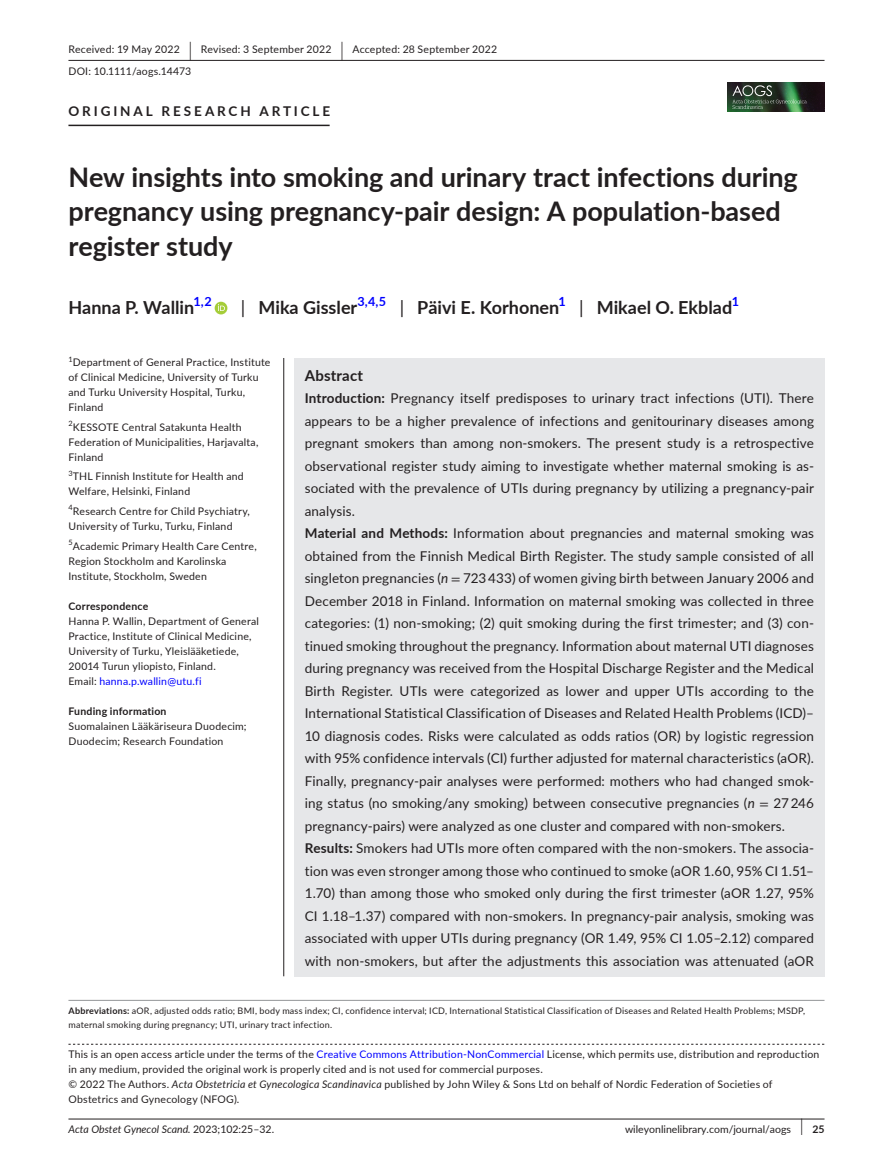
<style>
.page{position:relative;width:893px;height:1174px;background:#fff}
.page>*{position:absolute;margin:0;border:0;box-sizing:border-box;transform-origin:0 0}
.t1{font:700 27px/34.5px "Lato";letter-spacing:-.005em;color:#231f20}
.t2{font:700 18px "Lato";color:#231f20}
.t3{font:700 15px "Lato";letter-spacing:.015em;color:#231f20}
.t4{font:13.5px/22.5px "Lato";letter-spacing:.01em;color:#231f20}
.t5{font:700 13.5px "Lato";letter-spacing:.215em;color:#231f20}
.t6{font:700 12.6px "Lato";color:#00f}
.t7{font:10.5px/15px "Lato";letter-spacing:.02em;color:#231f20}
.t8{font:italic 10.5px "Lato";color:#231f20}
.t9{font:10.5px "Lato";color:#231f20}
.t10{font:700 10.5px "Lato";letter-spacing:.02em;color:#231f20}
.t11{font:9px/13.5px "Lato";letter-spacing:.025em;color:#231f20}
.t12{font:7.35px "Lato";color:#231f20}
.s1{font-size:19.65px}
.s2{font-weight:400}
.s3{color:#00f}
.s4{font-weight:700}
.s5{font-style:italic}
.s6{font-family:"STIX"}
.s7{font-style:normal}
.s8{font-size:17.4px}
</style>
<div class="page">
<hr style="left:68px;top:1118px;width:756px;height:1px;background:#231f20">
<img style="left:728px;top:82px;width:96px;height:30px">
<svg style="left:732px;top:85px;width:75px;height:24px;background:#3e5843"></svg>
<hr style="left:68px;top:60px;width:756px;height:1px;background:#231f20">
<hr style="left:68px;top:125px;width:262px;height:1px;background:#231f20">
<div style="left:215px;top:302px;width:12px;height:12px;background:#a5cd39;border-radius:50%"></div>
<svg style="left:218px;top:304px;width:7px;height:7px"></svg>
<svg style="left:68px;top:1043px;width:756px;height:1px"></svg>
<hr style="left:68px;top:1000px;width:756px;height:1px;background:#939598">
<div style="left:294px;top:358px;width:530px;height:618px;background:#e6e7e9"></div>
<hr style="left:283px;top:358px;width:1px;height:618px;background:#231f20">
<p class="t7" style="left:68px;top:38px;width:430px;line-height:21.8px">Received: 19 May 2022 <span class="s1">|</span> Revised: 3 September 2022 <span class="s1">|</span> Accepted: 28 September 2022<br>DOI: 10.1111/aogs.14473</p>
<p class="t5" style="left:68px;top:101px;width:263px">ORIGINAL RESEARCH ARTICLE</p>
<h1 class="t1" style="left:68px;top:159px;width:731px">New insights into smoking and urinary tract infections during pregnancy using pregnancy-pair design: A population-based register study</h1>
<h2 class="t2" style="left:68px;top:295px;width:127px">Hanna P. Wallin</h2>
<p class="t6" style="left:193px;top:292px;width:20px">1,2</p>
<h2 class="t2" style="left:241px;top:295px;width:118px"><span class="s2">|</span> Mika Gissler</h2>
<p class="t6" style="left:357px;top:292px;width:30px">3,4,5</p>
<h2 class="t2" style="left:400px;top:295px;width:161px"><span class="s2">|</span> Päivi E. Korhonen</h2>
<p class="t6" style="left:558px;top:292px;width:9px">1</p>
<h2 class="t2" style="left:579px;top:295px;width:155px"><span class="s2">|</span> Mikael O. Ekblad</h2>
<p class="t6" style="left:732px;top:292px;width:9px">1</p>
<p class="t12" style="left:68px;top:354px;width:6px">1</p>
<p class="t7" style="left:68px;top:355px;width:204px;text-indent:4px">Department of General Practice, Institute of Clinical Medicine, University of Turku and Turku University Hospital, Turku, Finland</p>
<p class="t7" style="left:68px;top:419px;width:191px"><sup>2</sup>KESSOTE Central Satakunta Health<br>Federation of Municipalities, Harjavalta,<br>Finland</p>
<p class="t7" style="left:68px;top:469px;width:177px"><sup>3</sup>THL Finnish Institute for Health and<br>Welfare, Helsinki, Finland</p>
<p class="t7" style="left:68px;top:503px;width:183px"><sup>4</sup>Research Centre for Child Psychiatry,<br>University of Turku, Turku, Finland</p>
<p class="t7" style="left:68px;top:538px;width:190px"><sup>5</sup>Academic Primary Health Care Centre,<br>Region Stockholm and Karolinska<br>Institute, Stockholm, Sweden</p>
<p class="t10" style="left:68px;top:598px;width:81px">Correspondence</p>
<p class="t7" style="left:68px;top:613px;width:192px">Hanna P. Wallin, Department of General Practice, Institute of Clinical Medicine, University of Turku, Yleislääketiede, 20014 Turun yliopisto, Finland.<br>Email: <span class="s3">hanna.p.wallin@utu.fi</span></p>
<p class="t10" style="left:68px;top:703px;width:100px">Funding information</p>
<p class="t7" style="left:68px;top:718px;width:180px">Suomalainen Lääkäriseura Duodecim;<br>Duodecim; Research Foundation</p>
<p class="t3" style="left:305px;top:364px;width:60px">Abstract</p>
<p class="t4" style="left:305px;top:386px;width:511px"><span class="s4">Introduction:</span> Pregnancy itself predisposes to urinary tract infections (UTI). There appears to be a higher prevalence of infections and genitourinary diseases among pregnant smokers than among non-smokers. The present study is a retrospective observational register study aiming to investigate whether maternal smoking is as&shy;sociated with the prevalence of UTIs during pregnancy by utilizing a pregnancy-pair analysis.<br><span class="s4">Material and Methods:</span> Information about pregnancies and maternal smoking was obtained from the Finnish Medical Birth Register. The study sample consisted of all singleton pregnancies (<span class="s5">n</span> <span class="s6">=</span> 723 433) of women giving birth between January 2006 and December 2018 in Finland. Information on maternal smoking was collected in three categories: (1) non-smoking; (2) quit smoking during the first trimester; and (3) con&shy;tinued smoking throughout the pregnancy. Information about maternal UTI diagnoses during pregnancy was received from the Hospital Discharge Register and the Medical Birth Register. UTIs were categorized as lower and upper UTIs according to the International Statistical Classification of Diseases and Related Health Problems (ICD)– 10 diagnosis codes. Risks were calculated as odds ratios (OR) by logistic regression with 95% confidence intervals (CI) further adjusted for maternal characteristics (aOR).<br>Finally, pregnancy-pair analyses were performed: mothers who had changed smok&shy;ing status (no smoking/any smoking) between consecutive pregnancies (<span class="s5">n</span> <span class="s6">=</span> 27 246 pregnancy-pairs) were analyzed as one cluster and compared with non-smokers.<br><span class="s4">Results:</span> Smokers had UTIs more often compared with the non-smokers. The associa&shy;tion was even stronger among those who continued to smoke (aOR 1.60, 95% CI 1.51– 1.70) than among those who smoked only during the first trimester (aOR 1.27, 95% CI 1.18–1.37) compared with non-smokers. In pregnancy-pair analysis, smoking was associated with upper UTIs during pregnancy (OR 1.49, 95% CI 1.05–2.12) compared with non-smokers, but after the adjustments this association was attenuated (aOR</p>
<p class="t11" style="left:68px;top:1003px;width:738px"><span class="s4">Abbreviations:</span> aOR, adjusted odds ratio; BMI, body mass index; CI, confidence interval; ICD, International Statistical Classification of Diseases and Related Health Problems; MSDP, maternal smoking during pregnancy; UTI, urinary tract infection.</p>
<p class="t7" style="left:68px;top:1046px;width:752px">This is an open access article under the terms of the <span class="s3">Creative Commons Attribution-NonCommercial</span> License, which permits use, distribution and reproduction in any medium, provided the original work is properly cited and is not used for commercial purposes.<br>© 2022 The Authors. <span class="s5">Acta Obstetricia et Gynecologica Scandinavica</span> published by John Wiley &amp; Sons Ltd on behalf of Nordic Federation of Societies of Obstetrics and Gynecology (NFOG).</p>
<p class="t8" style="left:68px;top:1121px;width:207px">Acta Obstet Gynecol Scand. <span class="s7">2023;102:25–32.</span></p>
<p class="t9" style="left:625px;top:1121px;width:201px">wileyonlinelibrary.com/journal/aogs <span class="s8">|</span> <span class="s4">25</span></p>
</div>
